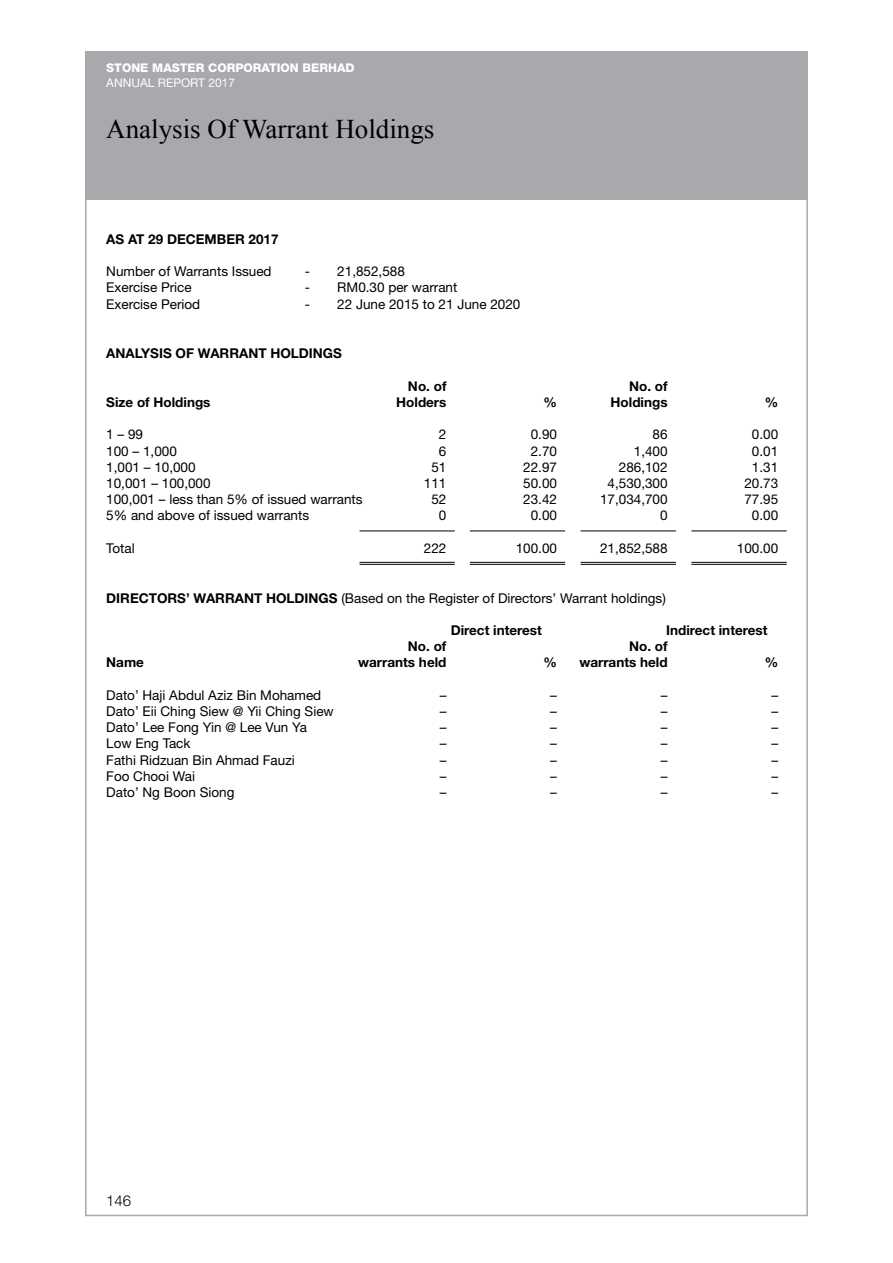
<style>
.page{position:relative;width:893px;height:1263px;background:#fff}
.page>*{position:absolute;margin:0;border:0;box-sizing:border-box;transform-origin:0 0}
.t1{font:27px "Times New Roman";color:#000}
.t2{font:300 15px "Helvetica Neue LT Std";color:#000}
.t3{font:13.5px "Helvetica Neue LT Std";color:#000}
.t4{font:700 13.5px "Helvetica Neue LT Std";color:#000}
.t5{font:800 12px "Helvetica Neue LT Std";color:#fff}
.t6{font:12px "Helvetica Neue LT Std";color:#fff}
.s1{font-weight:700}
</style>
<div class="page">
<div style="left:85px;top:51px;width:723px;height:149px;background:#a7a9ac"></div>
<hr style="left:691px;top:530px;width:96px;height:1px;background:#000">
<hr style="left:691px;top:562px;width:96px;height:1px;background:#000">
<hr style="left:691px;top:564px;width:96px;height:1px;background:#000">
<hr style="left:581px;top:530px;width:95px;height:1px;background:#000">
<hr style="left:581px;top:562px;width:95px;height:1px;background:#000">
<hr style="left:581px;top:564px;width:95px;height:1px;background:#000">
<hr style="left:470px;top:530px;width:95px;height:1px;background:#000">
<hr style="left:470px;top:562px;width:95px;height:1px;background:#000">
<hr style="left:470px;top:564px;width:95px;height:1px;background:#000">
<hr style="left:360px;top:530px;width:95px;height:1px;background:#000">
<hr style="left:360px;top:562px;width:95px;height:1px;background:#000">
<hr style="left:360px;top:564px;width:95px;height:1px;background:#000">
<p class="t5" style="left:106px;top:61px;width:250px">STONE MASTER CORPORATION BERHAD</p>
<p class="t6" style="left:106px;top:75px;width:130px">ANNUAL REPORT 2017</p>
<h1 class="t1" style="left:106px;top:111px;width:330px">Analysis Of Warrant Holdings</h1>
<p class="t4" style="left:106px;top:230px;width:174px">AS AT 29 DECEMBER 2017</p>
<p class="t3" style="left:106px;top:263px;width:167px">Number of Warrants Issued</p>
<p class="t3" style="left:305px;top:263px;width:102px">- 21,852,588</p>
<p class="t3" style="left:106px;top:280px;width:87px">Exercise Price</p>
<p class="t3" style="left:305px;top:280px;width:154px">- RM0.30 per warrant</p>
<p class="t3" style="left:106px;top:296px;width:95px">Exercise Period</p>
<p class="t3" style="left:305px;top:296px;width:217px">- 22 June 2015 to 21 June 2020</p>
<p class="t4" style="left:106px;top:345px;width:237px">ANALYSIS OF WARRANT HOLDINGS</p>
<p class="t4" style="left:408px;top:378px;width:40px">No. of</p>
<p class="t4" style="left:629px;top:378px;width:40px">No. of</p>
<p class="t4" style="left:106px;top:394px;width:106px">Size of Holdings</p>
<p class="t4" style="left:396px;top:394px;width:52px">Holders</p>
<p class="t4" style="left:544px;top:394px;width:15px">%</p>
<p class="t4" style="left:611px;top:394px;width:58px">Holdings</p>
<p class="t4" style="left:765px;top:394px;width:15px">%</p>
<p class="t3" style="left:106px;top:427px;width:38px">1 – 99</p>
<p class="t3" style="left:439px;top:427px;width:9px">2</p>
<p class="t3" style="left:531px;top:427px;width:28px">0.90</p>
<p class="t3" style="left:653px;top:427px;width:17px">86</p>
<p class="t3" style="left:752px;top:427px;width:28px">0.00</p>
<p class="t3" style="left:106px;top:443px;width:72px">100 – 1,000</p>
<p class="t3" style="left:439px;top:443px;width:9px">6</p>
<p class="t3" style="left:531px;top:443px;width:28px">2.70</p>
<p class="t3" style="left:634px;top:443px;width:35px">1,400</p>
<p class="t3" style="left:752px;top:443px;width:28px">0.01</p>
<p class="t3" style="left:106px;top:459px;width:91px">1,001 – 10,000</p>
<p class="t3" style="left:431px;top:459px;width:17px">51</p>
<p class="t3" style="left:523px;top:459px;width:35px">22.97</p>
<p class="t3" style="left:619px;top:459px;width:50px">286,102</p>
<p class="t3" style="left:752px;top:459px;width:28px">1.31</p>
<p class="t3" style="left:106px;top:475px;width:106px">10,001 – 100,000</p>
<p class="t3" style="left:424px;top:475px;width:24px">111</p>
<p class="t3" style="left:523px;top:475px;width:35px">50.00</p>
<p class="t3" style="left:608px;top:475px;width:62px">4,530,300</p>
<p class="t3" style="left:744px;top:475px;width:35px">20.73</p>
<p class="t3" style="left:106px;top:491px;width:258px">100,001 – less than 5% of issued warrants</p>
<p class="t3" style="left:431px;top:491px;width:17px">52</p>
<p class="t3" style="left:523px;top:491px;width:35px">23.42</p>
<p class="t3" style="left:600px;top:491px;width:69px">17,034,700</p>
<p class="t3" style="left:744px;top:491px;width:35px">77.95</p>
<p class="t3" style="left:106px;top:508px;width:204px">5% and above of issued warrants</p>
<p class="t3" style="left:439px;top:508px;width:9px">0</p>
<p class="t3" style="left:531px;top:508px;width:28px">0.00</p>
<p class="t3" style="left:660px;top:508px;width:9px">0</p>
<p class="t3" style="left:752px;top:508px;width:28px">0.00</p>
<p class="t3" style="left:106px;top:540px;width:30px">Total</p>
<p class="t3" style="left:424px;top:540px;width:24px">222</p>
<p class="t3" style="left:516px;top:540px;width:43px">100.00</p>
<p class="t3" style="left:600px;top:540px;width:69px">21,852,588</p>
<p class="t3" style="left:737px;top:540px;width:43px">100.00</p>
<p class="t3" style="left:106px;top:590px;width:561px"><span class="s1">DIRECTORS’ WARRANT HOLDINGS</span> (Based on the Register of Directors’ Warrant holdings)</p>
<p class="t4" style="left:451px;top:622px;width:93px">Direct interest</p>
<p class="t4" style="left:666px;top:622px;width:103px">Indirect interest</p>
<p class="t4" style="left:408px;top:638px;width:40px">No. of</p>
<p class="t4" style="left:629px;top:638px;width:40px">No. of</p>
<p class="t4" style="left:106px;top:654px;width:39px">Name</p>
<p class="t4" style="left:358px;top:654px;width:90px">warrants held</p>
<p class="t4" style="left:543px;top:654px;width:15px">%</p>
<p class="t4" style="left:579px;top:654px;width:90px">warrants held</p>
<p class="t4" style="left:765px;top:654px;width:15px">%</p>
<p class="t3" style="left:106px;top:687px;width:217px">Dato’ Haji Abdul Aziz Bin Mohamed</p>
<p class="t3" style="left:440px;top:687px;width:8px">–</p>
<p class="t3" style="left:550px;top:687px;width:8px">–</p>
<p class="t3" style="left:661px;top:687px;width:8px">–</p>
<p class="t3" style="left:771px;top:687px;width:8px">–</p>
<p class="t3" style="left:106px;top:703px;width:229px">Dato’ Eii Ching Siew @ Yii Ching Siew</p>
<p class="t3" style="left:440px;top:703px;width:8px">–</p>
<p class="t3" style="left:550px;top:703px;width:8px">–</p>
<p class="t3" style="left:661px;top:703px;width:8px">–</p>
<p class="t3" style="left:771px;top:703px;width:8px">–</p>
<p class="t3" style="left:106px;top:719px;width:202px">Dato’ Lee Fong Yin @ Lee Vun Ya</p>
<p class="t3" style="left:440px;top:719px;width:8px">–</p>
<p class="t3" style="left:550px;top:719px;width:8px">–</p>
<p class="t3" style="left:661px;top:719px;width:8px">–</p>
<p class="t3" style="left:771px;top:719px;width:8px">–</p>
<p class="t3" style="left:106px;top:736px;width:86px">Low Eng Tack</p>
<p class="t3" style="left:440px;top:736px;width:8px">–</p>
<p class="t3" style="left:550px;top:736px;width:8px">–</p>
<p class="t3" style="left:661px;top:736px;width:8px">–</p>
<p class="t3" style="left:771px;top:736px;width:8px">–</p>
<p class="t3" style="left:106px;top:752px;width:190px">Fathi Ridzuan Bin Ahmad Fauzi</p>
<p class="t3" style="left:440px;top:752px;width:8px">–</p>
<p class="t3" style="left:550px;top:752px;width:8px">–</p>
<p class="t3" style="left:661px;top:752px;width:8px">–</p>
<p class="t3" style="left:771px;top:752px;width:8px">–</p>
<p class="t3" style="left:106px;top:768px;width:90px">Foo Chooi Wai</p>
<p class="t3" style="left:440px;top:768px;width:8px">–</p>
<p class="t3" style="left:550px;top:768px;width:8px">–</p>
<p class="t3" style="left:661px;top:768px;width:8px">–</p>
<p class="t3" style="left:771px;top:768px;width:8px">–</p>
<p class="t3" style="left:106px;top:784px;width:130px">Dato’ Ng Boon Siong</p>
<p class="t3" style="left:440px;top:784px;width:8px">–</p>
<p class="t3" style="left:550px;top:784px;width:8px">–</p>
<p class="t3" style="left:661px;top:784px;width:8px">–</p>
<p class="t3" style="left:771px;top:784px;width:8px">–</p>
<p class="t2" style="left:106px;top:1192px;width:27px">146</p>
</div>
